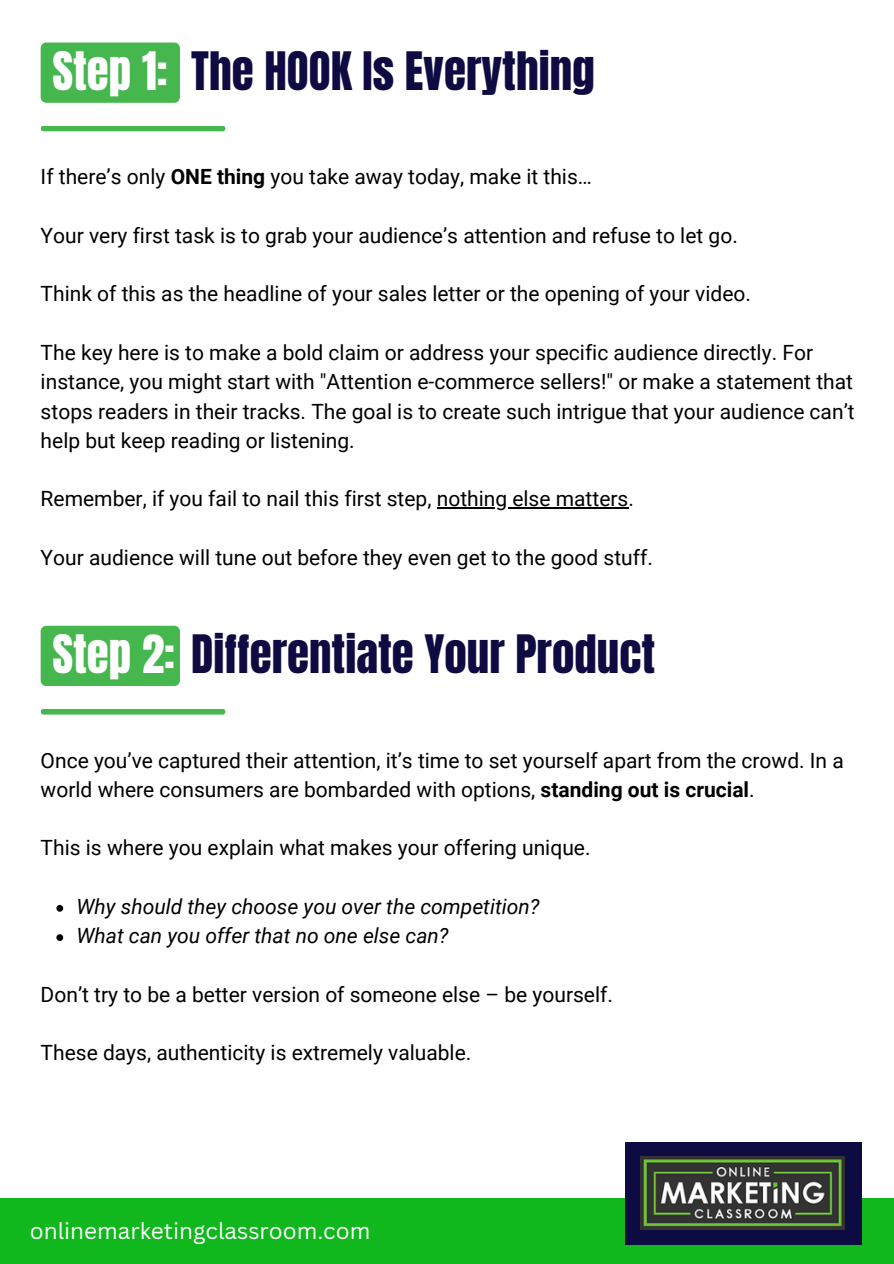
<style>
.page{position:relative;width:894px;height:1264px;background:#fff}
.page>*{position:absolute;margin:0;border:0;box-sizing:border-box;transform-origin:0 0}
.t1{font:45px "Anton";color:#0e0b42}
.t2{font:45px "Anton";color:#fff}
.t3{font:22.5px "Canva Sans";color:#fff}
.t4{font:21px/29.2px "Roboto";color:#000}
.t5{font:italic 21px "Roboto";color:#000}
.s1{font-weight:700}
.s2{color:#fff}
</style>
<div class="page">
<div style="left:0;top:1198px;width:893px;height:65px;background:#10b71d"></div>
<div style="left:625px;top:1141px;width:235px;height:103px;background:#0e0b42"></div>
<img style="left:640px;top:1156px;width:204px;height:73px">
<svg style="left:41px;top:126px;width:184px;height:5px"></svg>
<div style="left:41px;top:43px;width:139px;height:60px;background:#45b74e"></div>
<hr style="left:436px;top:507px;width:192px;height:1px;background:#000">
<svg style="left:41px;top:709px;width:184px;height:5px"></svg>
<div style="left:41px;top:625px;width:139px;height:61px;background:#45b74e"></div>
<svg style="left:56px;top:905px;width:7px;height:6px"></svg>
<svg style="left:56px;top:934px;width:7px;height:7px"></svg>
<h1 class="t2" style="left:52px;top:38px;width:117px">Step 1:</h1>
<h1 class="t1" style="left:191px;top:38px;width:405px">The HOOK Is Everything</h1>
<p class="t4" style="left:41px;top:163px;width:552px">If there’s only <span class="s1">ONE thing</span> you take away today, make it this…</p>
<p class="t4" style="left:41px;top:221px;width:698px">Your very first task is to grab your audience’s attention and refuse to let go.</p>
<p class="t4" style="left:41px;top:280px;width:711px">Think of this as the headline of your sales letter or the opening of your video.</p>
<p class="t4" style="left:41px;top:338px;width:815px">The key here is to make a bold claim or address your specific audience directly. For instance, you might start with "Attention e-commerce sellers!" or make a statement that stops readers in their tracks. The goal is to create such intrigue that your audience can’t help but keep reading or listening.</p>
<p class="t4" style="left:41px;top:484px;width:594px">Remember, if you fail to nail this first step, nothing else matters.</p>
<p class="t4" style="left:41px;top:543px;width:613px">Your audience will tune out before they even get to the good stuff.</p>
<h1 class="t1" style="left:52px;top:621px;width:604px"><span class="s2">Step 2:</span> Differentiate Your Product</h1>
<p class="t4" style="left:41px;top:745px;width:804px">Once you’ve captured their attention, it’s time to set yourself apart from the crowd. In a world where consumers are bombarded with options, <span class="s1">standing out is crucial</span>.</p>
<p class="t4" style="left:41px;top:833px;width:551px">This is where you explain what makes your offering unique.</p>
<p class="t5" style="left:76px;top:894px;width:464px">Why should they choose you over the competition?</p>
<p class="t5" style="left:76px;top:923px;width:373px">What can you offer that no one else can?</p>
<p class="t4" style="left:41px;top:979px;width:573px">Don’t try to be a better version of someone else – be yourself.</p>
<p class="t4" style="left:41px;top:1038px;width:432px">These days, authenticity is extremely valuable.</p>
<h1 class="t3" style="left:30px;top:1214px;width:342px">onlinemarketingclassroom.com</h1>
</div>
